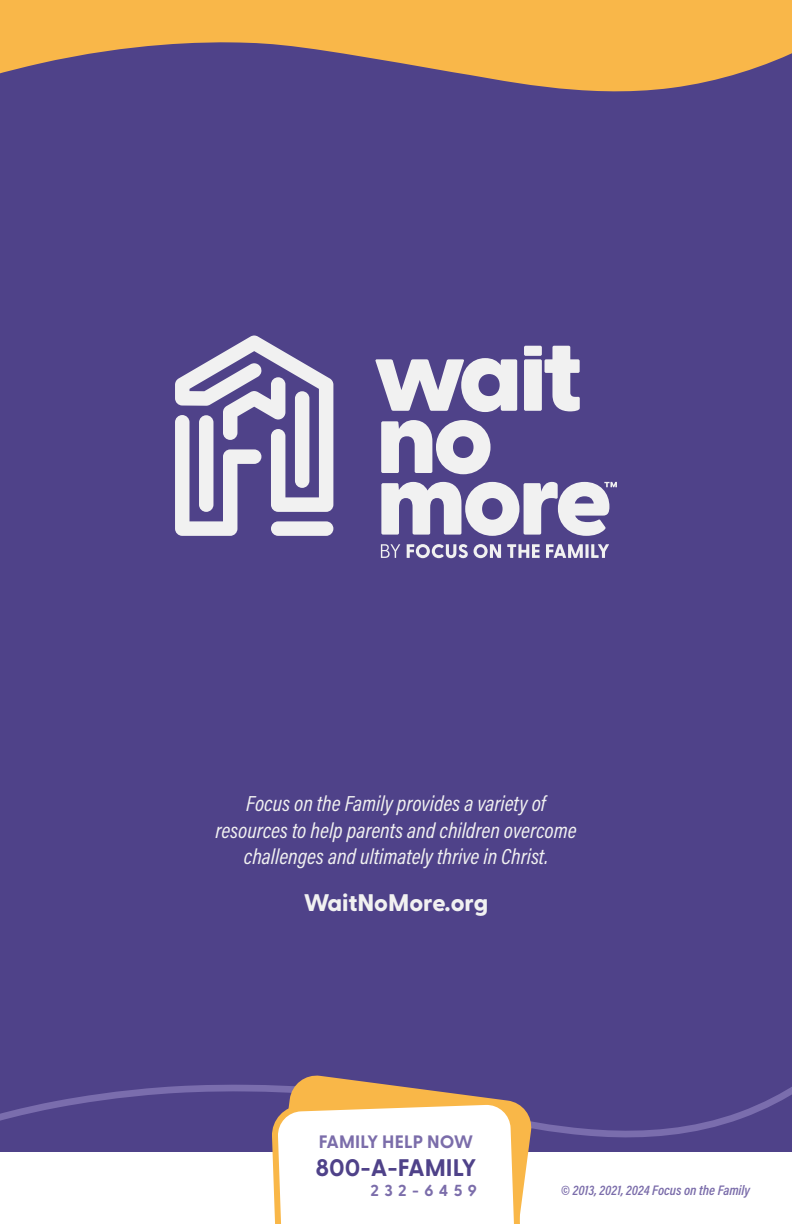
<style>
.page{position:relative;width:792px;height:1224px;background:#fff}
.page>*{position:absolute;margin:0;border:0;box-sizing:border-box;transform-origin:0 0}
.t1{font:800 24px "Greycliff CF";color:#f1f1f1}
.t2{font:700 24px "Greycliff CF";color:#4f4289}
.t3{font:italic 22px/26.4px "Acumin Pro Cond";color:#f1f1f1;text-align:center}
.t4{font:700 18px "Greycliff CF";letter-spacing:.01em;color:#7b6daa}
.t5{font:700 16px "Greycliff CF";letter-spacing:.34em;color:#7b6daa}
.t6{font:italic 600 14px "Acumin Pro Cond";color:#7b6daa}
</style>
<div class="page">
<div style="left:0;top:0;width:792px;height:1152px;background:#4f4289"></div>
<svg style="left:0;top:1084px;width:792px;height:54px"></svg>
<svg style="left:272px;top:1075px;width:261px;height:149px"></svg>
<svg style="left:375px;top:358px;width:142px;height:54px"></svg>
<svg style="left:524px;top:346px;width:56px;height:65px"></svg>
<svg style="left:381px;top:482px;width:236px;height:54px"></svg>
<svg style="left:381px;top:544px;width:19px;height:14px"></svg>
<svg style="left:407px;top:544px;width:61px;height:14px"></svg>
<svg style="left:474px;top:544px;width:27px;height:14px"></svg>
<svg style="left:507px;top:544px;width:33px;height:14px"></svg>
<svg style="left:546px;top:544px;width:37px;height:14px"></svg>
<svg style="left:585px;top:544px;width:4px;height:14px"></svg>
<svg style="left:591px;top:544px;width:18px;height:14px"></svg>
<svg style="left:381px;top:420px;width:110px;height:54px"></svg>
<svg style="left:175px;top:336px;width:158px;height:200px"></svg>
<div style="left:199px;top:415px;width:14px;height:97px;background:#f1f1f1;border-radius:7px"></div>
<div style="left:295px;top:391px;width:14px;height:97px;background:#f1f1f1;border-radius:7px"></div>
<div style="left:271px;top:521px;width:62px;height:15px;background:#f1f1f1;border-radius:7px"></div>
<svg style="left:0;top:0;width:792px;height:92px;fill:#f9b749"></svg>
<p class="t3" style="left:215px;top:790px;width:363px">Focus on the Family provides a variety of resources to help parents and children overcome challenges and ultimately thrive in Christ.</p>
<p class="t1" style="left:304px;top:884px;width:186px">WaitNoMore.org</p>
<p class="t4" style="left:319px;top:1128px;width:156px">FAMILY HELP NOW</p>
<p class="t2" style="left:315px;top:1150px;width:163px">800-A-FAMILY</p>
<p class="t5" style="left:371px;top:1178px;width:108px">232-6459</p>
<p class="t6" style="left:561px;top:1181px;width:190px">© 2013, 2021, 2024 Focus on the Family</p>
</div>
